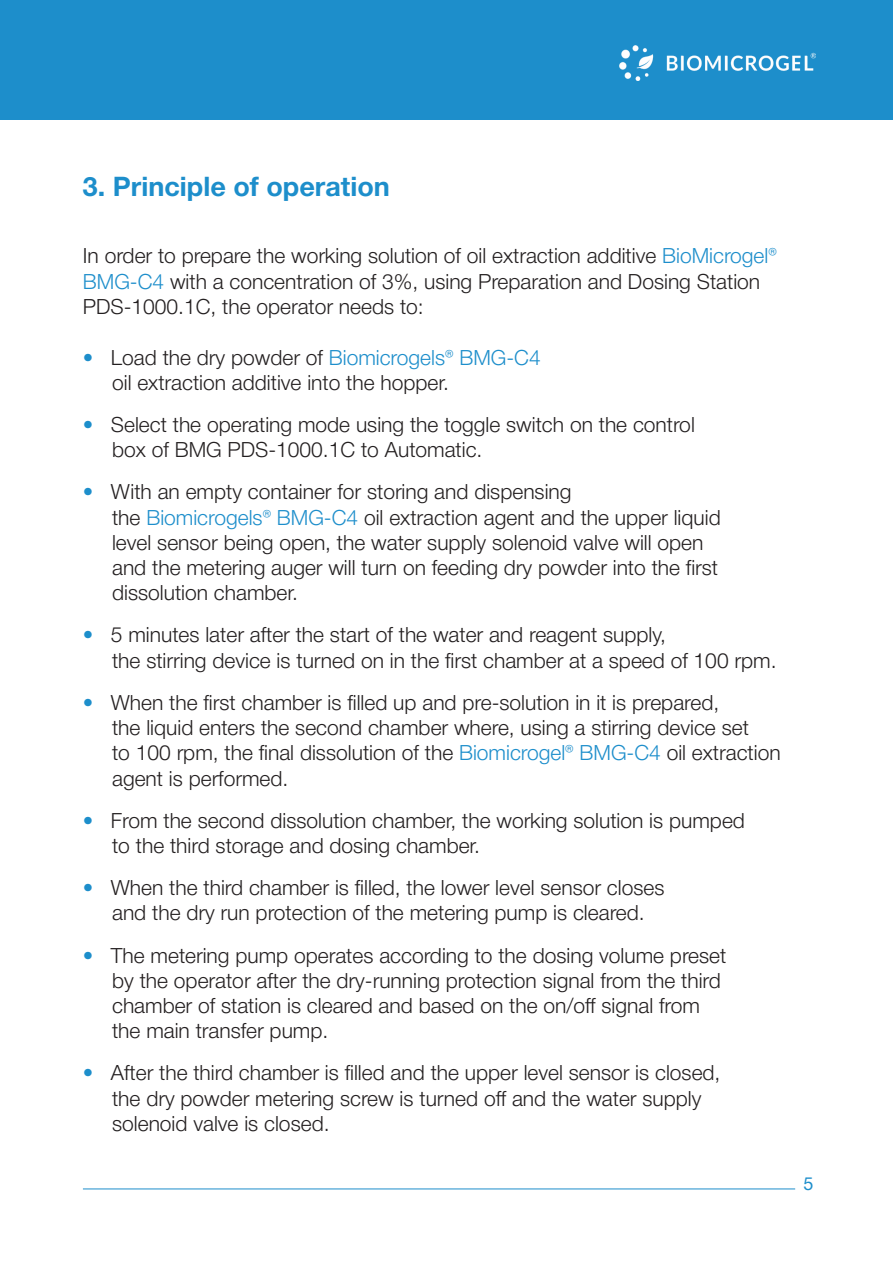
<style>
.page{position:relative;width:893px;height:1263px;background:#fff}
.page>*{position:absolute;margin:0;border:0;box-sizing:border-box;transform-origin:0 0}
.t1{font:700 27px "Helvetica Neue Cyr";color:#1d8ecb}
.t2{font:300 21px/25.2px "Helvetica Neue Cyr";color:#231f20}
.t3{font:18px "Helvetica Neue Cyr";color:#1d8ecb}
.s1{color:#1d8ecb}
.s2{font-weight:400;color:#1d8ecb}
</style>
<div class="page">
<hr style="left:83px;top:1188px;width:712px;height:1px;background:#1d8ecb">
<div style="left:1px;top:0;width:892px;height:119px;background:#1d8ecb"></div>
<img style="left:619px;top:46px;width:196px;height:35px">
<p class="t1" style="left:83px;top:171px;width:308px">3. Principle of operation</p>
<p class="t2" style="left:83px;top:244px;width:695px">In order to prepare the working solution of oil extraction additive <span class="s1">BioMicrogel®<br>BMG-C4</span> with a concentration of 3%, using Preparation and Dosing Station<br>PDS-1000.1C, the operator needs to:</p>
<p class="t2" style="left:112px;top:345px;width:430px;text-indent:-29px"><span class="s2">•</span> Load the dry powder of <span class="s1">Biomicrogels® BMG-C4 </span>oil extraction additive into the hopper.</p>
<p class="t2" style="left:112px;top:412px;width:584px;text-indent:-29px"><span class="s2">•</span> Select the operating mode using the toggle switch on the control box of BMG PDS-1000.1C to Automatic.</p>
<p class="t2" style="left:112px;top:480px;width:610px;text-indent:-29px"><span class="s2">•</span> With an empty container for storing and dispensing<br>the <span class="s1">Biomicrogels® BMG-C4</span> oil extraction agent and the upper liquid level sensor being open, the water supply solenoid valve will open and the metering auger will turn on feeding dry powder into the first dissolution chamber.</p>
<p class="t2" style="left:112px;top:623px;width:666px;text-indent:-29px"><span class="s2">•</span> 5 minutes later after the start of the water and reagent supply,<br>the stirring device is turned on in the first chamber at a speed of 100 rpm.</p>
<p class="t2" style="left:112px;top:690px;width:670px;text-indent:-29px"><span class="s2">•</span> When the first chamber is filled up and pre-solution in it is prepared,<br>the liquid enters the second chamber where, using a stirring device set<br>to 100 rpm, the final dissolution of the <span class="s1">Biomicrogel® BMG-C4</span> oil extraction agent is performed.</p>
<p class="t2" style="left:112px;top:808px;width:634px;text-indent:-29px"><span class="s2">•</span> From the second dissolution chamber, the working solution is pumped to the third storage and dosing chamber.</p>
<p class="t2" style="left:83px;top:875px;width:583px;text-align:center"><span class="s2">•</span> When the third chamber is filled, the lower level sensor closes and the dry run protection of the metering pump is cleared.</p>
<p class="t2" style="left:112px;top:943px;width:616px;text-indent:-29px"><span class="s2">•</span> The metering pump operates according to the dosing volume preset by the operator after the dry-running protection signal from the third chamber of station is cleared and based on the on/off signal from the main transfer pump.</p>
<p class="t2" style="left:112px;top:1060px;width:610px;text-indent:-29px"><span class="s2">•</span> After the third chamber is filled and the upper level sensor is closed, the dry powder metering screw is turned off and the water supply solenoid valve is closed.</p>
<p class="t3" style="left:803px;top:1174px;width:12px">5</p>
</div>
